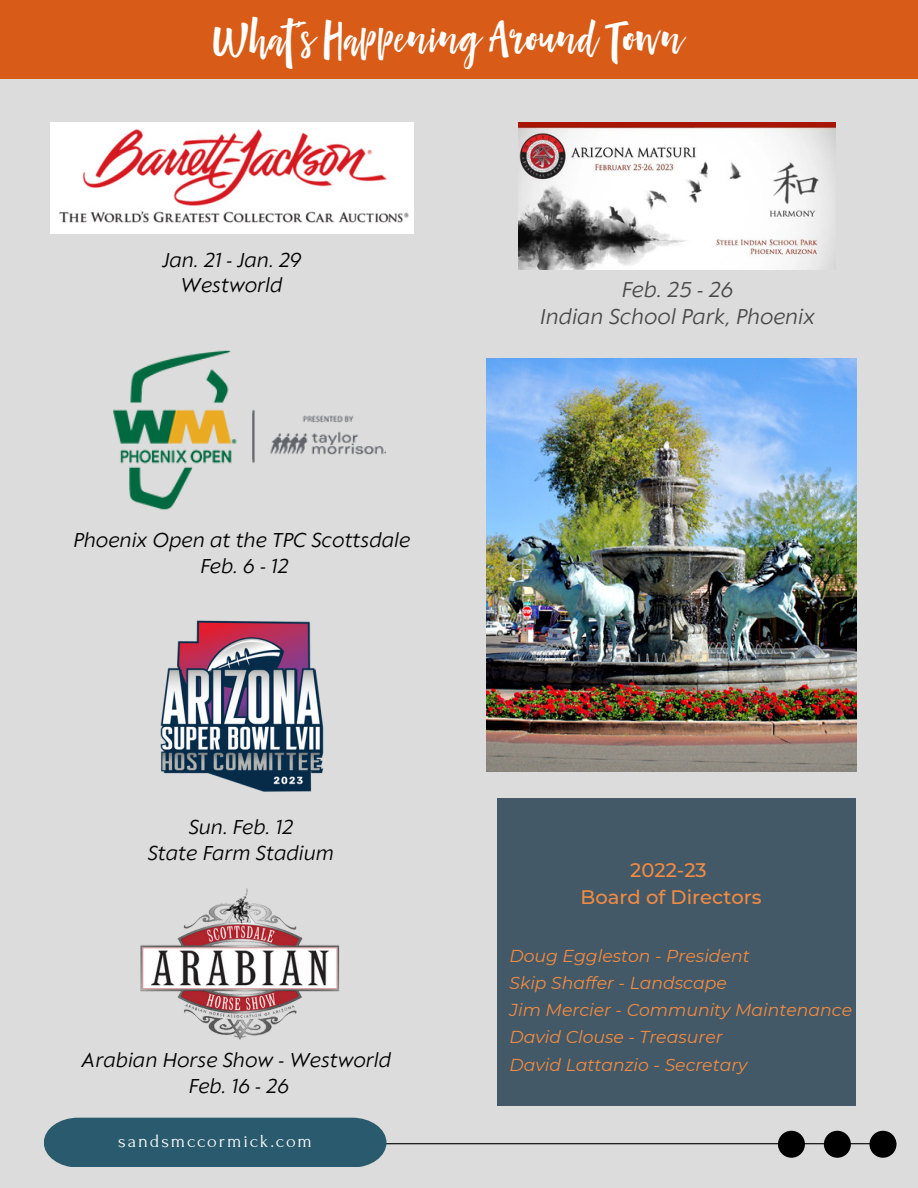
<style>
.page{position:relative;width:918px;height:1188px;background:#dcdcdc}
.page>*{position:absolute;margin:0;border:0;box-sizing:border-box;transform-origin:0 0}
.t1{font:33px "Boomshell Clean One";color:#fff}
.t2{font:italic 19.95px/27px "Klein Text";color:#4a494a;text-align:center}
.t3{font:500 19.5px/27px "Montserrat";color:#f28b43;text-align:center}
.t4{font:italic 18.75px/25.8px "Klein Text";color:#000;text-align:center}
.t5{font:18.75px "Forum";letter-spacing:.1em;color:#fff}
.t6{font:italic 17.25px/27.2px "Montserrat";color:#f28b43}
</style>
<div class="page">
<hr style="left:224px;top:1143px;width:672px;height:1px;background:#000">
<div style="left:778px;top:1131px;width:27px;height:27px;background:#000;border-radius:50%"></div>
<div style="left:824px;top:1131px;width:27px;height:27px;background:#000;border-radius:50%"></div>
<div style="left:869px;top:1131px;width:27px;height:27px;background:#000;border-radius:50%"></div>
<div style="left:44px;top:1118px;width:342px;height:49px;background:#2a5a6d"></div>
<img style="left:113px;top:350px;width:273px;height:160px">
<img style="left:160px;top:620px;width:164px;height:172px">
<img style="left:140px;top:888px;width:200px;height:152px">
<img style="left:519px;top:122px;width:317px;height:148px">
<img style="left:50px;top:122px;width:363px;height:112px">
<div style="left:0;top:0;width:918px;height:79px;background:#d85c17"></div>
<img style="left:486px;top:358px;width:370px;height:413px">
<div style="left:497px;top:798px;width:359px;height:307px;background:#435967"></div>
<h1 class="t1" style="left:213px;top:19px;width:473px">What's Happening Around Town</h1>
<p class="t4" style="left:162px;top:248px;width:140px">Jan. 21 - Jan. 29<br>Westworld</p>
<p class="t4" style="left:74px;top:529px;width:338px">Phoenix Open at the TPC Scottsdale<br>Feb. 6 - 12</p>
<p class="t4" style="left:148px;top:815px;width:188px">Sun. Feb. 12<br>State Farm Stadium</p>
<p class="t4" style="left:81px;top:1048px;width:311px">Arabian Horse Show - Westworld<br>Feb. 16 - 26</p>
<p class="t5" style="left:118px;top:1131px;width:195px">sandsmccormick.com</p>
<p class="t2" style="left:540px;top:278px;width:276px">Feb. 25 - 26<br>Indian School Park, Phoenix</p>
<p class="t3" style="left:581px;top:856px;width:182px">2022-23<br>Board of Directors</p>
<p class="t6" style="left:510px;top:942px;width:344px">Doug Eggleston - President<br>Skip Shaffer - Landscape<br>Jim Mercier - Community Maintenance<br>David Clouse - Treasurer<br>David Lattanzio - Secretary</p>
</div>
